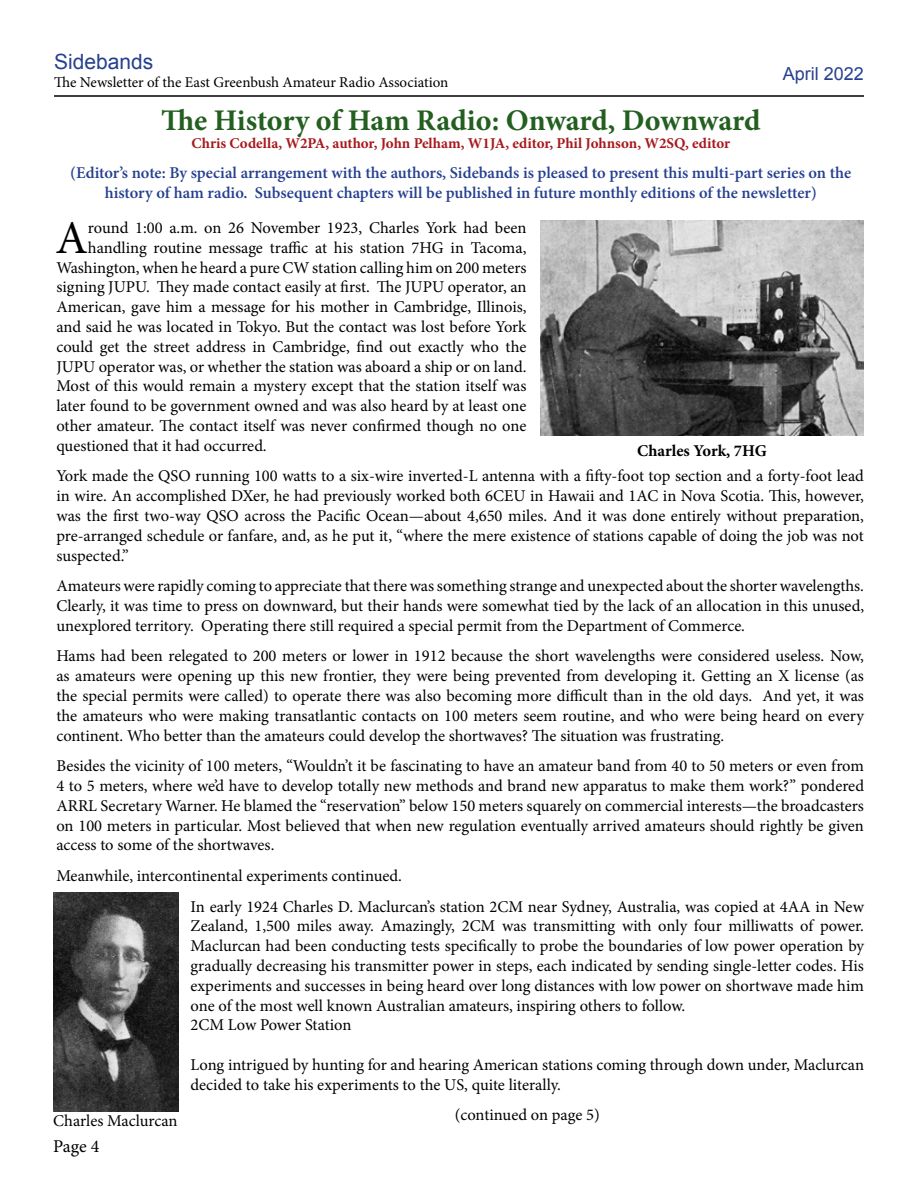
<style>
.page{position:relative;width:918px;height:1188px;background:#fff}
.page>*{position:absolute;margin:0;border:0;box-sizing:border-box;transform-origin:0 0}
.t1{font:46.95px "Minion Pro";color:#000}
.t2{font:700 30px "Minion Pro";letter-spacing:-.005em;color:#235f1f}
.t3{font:21px "Arial";color:#25408f}
.t4{font:18px "Arial";color:#25408f}
.t5{font:18px "Minion Pro";color:#000}
.t6{font:16.5px/19.8px "Minion Pro";color:#000;text-align:justify}
.t7{font:600 16.5px/19.8px "Minion Pro";color:#25408f;text-align:center}
.t8{font:700 16.5px "Minion Pro";color:#000}
.t9{font:700 15px "Minion Pro";color:#a7191d}
.t10{font:15px "Minion Pro";letter-spacing:-.005em;color:#000}
</style>
<div class="page">
<hr style="left:54px;top:95px;width:810px;height:2px;background:#000">
<img style="left:540px;top:221px;width:324px;height:214px">
<img style="left:53px;top:893px;width:126px;height:218px">
<p class="t3" style="left:54px;top:48px;width:101px">Sidebands</p>
<p class="t10" style="left:54px;top:72px;width:396px">The Newsletter of the East Greenbush Amateur Radio Association</p>
<p class="t4" style="left:783px;top:62px;width:83px">April 2022</p>
<h2 class="t2" style="left:161px;top:99px;width:601px">The History of Ham Radio: Onward, Downward</h2>
<p class="t9" style="left:191px;top:132px;width:540px">Chris Codella, W2PA, author, John Pelham, W1JA, editor, Phil Johnson, W2SQ, editor</p>
<p class="t7" style="left:70px;top:163px;width:783px">(Editor’s note: By special arrangement with the authors, Sidebands is pleased to present this multi-part series on the history of ham radio. Subsequent chapters will be published in future monthly editions of the newsletter)</p>
<h1 class="t1" style="left:55px;top:206px;width:34px">A</h1>
<p class="t6" style="left:88px;top:218px;width:440px">round 1:00 a.m. on 26 November 1923, Charles York had been</p>
<p class="t6" style="left:88px;top:238px;width:440px">handling routine message traffic at his station 7HG in Tacoma,</p>
<p class="t6" style="left:56px;top:257px;width:472px">Washington, when he heard a pure CW station calling him on 200 meters</p>
<p class="t6" style="left:56px;top:277px;width:472px">signing JUPU. They made contact easily at first. The JUPU operator, an</p>
<p class="t6" style="left:56px;top:297px;width:472px">American, gave him a message for his mother in Cambridge, Illinois,</p>
<p class="t6" style="left:56px;top:317px;width:472px">and said he was located in Tokyo. But the contact was lost before York</p>
<p class="t6" style="left:56px;top:337px;width:472px">could get the street address in Cambridge, find out exactly who the</p>
<p class="t6" style="left:56px;top:356px;width:472px">JUPU operator was, or whether the station was aboard a ship or on land.</p>
<p class="t6" style="left:56px;top:376px;width:472px">Most of this would remain a mystery except that the station itself was</p>
<p class="t6" style="left:56px;top:396px;width:472px">later found to be government owned and was also heard by at least one</p>
<p class="t6" style="left:56px;top:416px;width:472px">other amateur. The contact itself was never confirmed though no one</p>
<p class="t6" style="left:56px;top:436px;width:212px">questioned that it had occurred.</p>
<p class="t6" style="left:56px;top:466px;width:809px">York made the QSO running 100 watts to a six-wire inverted-L antenna with a fifty-foot top section and a forty-foot lead in wire. An accomplished DXer, he had previously worked both 6CEU in Hawaii and 1AC in Nova Scotia. This, however, was the first two-way QSO across the Pacific Ocean—about 4,650 miles. And it was done entirely without preparation, pre-arranged schedule or fanfare, and, as he put it, “where the mere existence of stations capable of doing the job was not suspected.”</p>
<p class="t6" style="left:56px;top:576px;width:809px">Amateurs were rapidly coming to appreciate that there was something strange and unexpected about the shorter wavelengths.<br>Clearly, it was time to press on downward, but their hands were somewhat tied by the lack of an allocation in this unused, unexplored territory. Operating there still required a special permit from the Department of Commerce.</p>
<p class="t6" style="left:56px;top:646px;width:809px">Hams had been relegated to 200 meters or lower in 1912 because the short wavelengths were considered useless. Now, as amateurs were opening up this new frontier, they were being prevented from developing it. Getting an X license (as the special permits were called) to operate there was also becoming more difficult than in the old days. And yet, it was the amateurs who were making transatlantic contacts on 100 meters seem routine, and who were being heard on every continent. Who better than the amateurs could develop the shortwaves? The situation was frustrating.</p>
<p class="t6" style="left:56px;top:756px;width:809px">Besides the vicinity of 100 meters, “Wouldn’t it be fascinating to have an amateur band from 40 to 50 meters or even from 4 to 5 meters, where we’d have to develop totally new methods and brand new apparatus to make them work?” pondered ARRL Secretary Warner. He blamed the “reservation” below 150 meters squarely on commercial interests—the broadcasters on 100 meters in particular. Most believed that when new regulation eventually arrived amateurs should rightly be given access to some of the shortwaves.</p>
<p class="t6" style="left:191px;top:860px;width:675px;line-height:30.6px;text-indent:-134px">Meanwhile, intercontinental experiments continued.<br>In early 1924 Charles D. Maclurcan’s station 2CM near Sydney, Australia, was copied at 4AA in New</p>
<p class="t6" style="left:191px;top:916px;width:675px;text-align:left">Zealand, 1,500 miles away. Amazingly, 2CM was transmitting with only four milliwatts of power.<br>Maclurcan had been conducting tests specifically to probe the boundaries of low power operation by gradually decreasing his transmitter power in steps, each indicated by sending single-letter codes. His experiments and successes in being heard over long distances with low power on shortwave made him one of the most well known Australian amateurs, inspiring others to follow.<br>2CM Low Power Station</p>
<p class="t6" style="left:191px;top:1055px;width:675px">Long intrigued by hunting for and hearing American stations coming through down under, Maclurcan decided to take his experiments to the US, quite literally.</p>
<p class="t6" style="left:455px;top:1105px;width:147px">(continued on page 5)</p>
<p class="t8" style="left:637px;top:439px;width:131px">Charles York, 7HG</p>
<p class="t6" style="left:53px;top:1111px;width:126px">Charles Maclurcan</p>
<p class="t5" style="left:53px;top:1134px;width:48px">Page 4</p>
</div>
